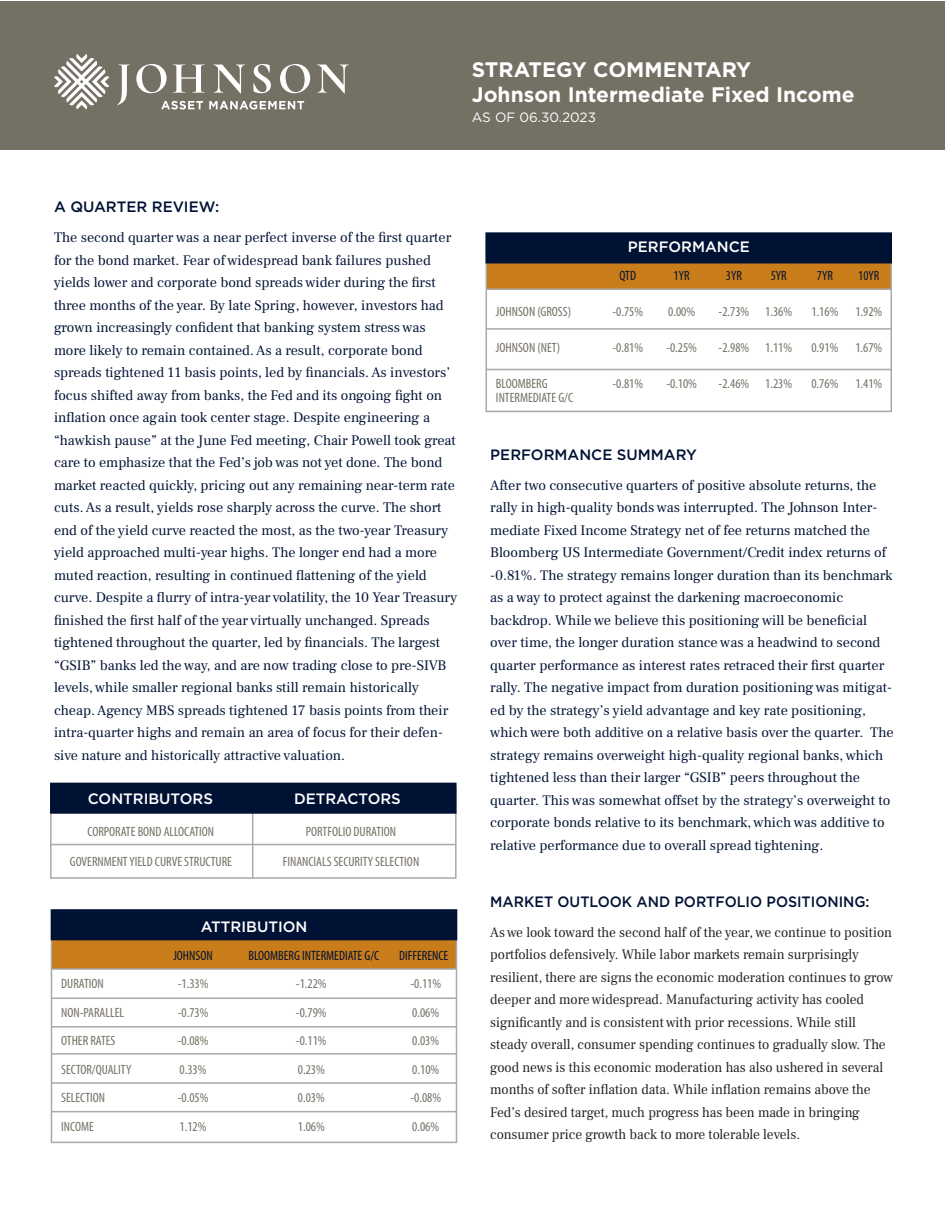
<style>
.page{position:relative;width:945px;height:1215px;background:#fff}
.page>*{position:absolute;margin:0;border:0;box-sizing:border-box;transform-origin:0 0}
.t1{font:700 21px/25.2px "Gotham";color:#fff}
.t2{font:500 15px "Gotham";color:#fff}
.t3{font:500 15px "Gotham";color:#001234;scale:.95 1}
.t4{font:500 15px "Gotham";color:#001234}
.t5{font:14.25px/22.5px "Frank Ruhl Libre";color:#001234}
.t6{font:14.25px/22.5px "Frank Ruhl Libre";color:#231f20;scale:.95 1}
.t7{font:condensed 13.5px "Myriad Pro";color:#747064}
.t8{font:condensed 13.5px "Myriad Pro";color:#001234}
.t9{font:13.5px "Gotham";color:#fff}
</style>
<div class="page">
<div style="left:0;top:2px;width:944px;height:148px;background:#747064"></div>
<svg style="left:117px;top:64px;width:13px;height:41px"></svg>
<svg style="left:136px;top:64px;width:31px;height:29px"></svg>
<svg style="left:173px;top:64px;width:32px;height:29px"></svg>
<svg style="left:213px;top:64px;width:32px;height:30px"></svg>
<svg style="left:253px;top:64px;width:18px;height:29px"></svg>
<svg style="left:280px;top:64px;width:30px;height:29px"></svg>
<svg style="left:317px;top:64px;width:32px;height:30px"></svg>
<svg style="left:54px;top:54px;width:55px;height:55px"></svg>
<svg style="left:161px;top:101px;width:42px;height:8px"></svg>
<svg style="left:209px;top:101px;width:95px;height:8px"></svg>
<div style="left:51px;top:940px;width:405px;height:29px;background:#c97c1a"></div>
<div style="left:51px;top:909px;width:406px;height:234px;border:2px solid #a8a9ad"></div>
<div style="left:51px;top:909px;width:406px;height:31px;background:#001234;border:2px solid #001234"></div>
<hr style="left:51px;top:997px;width:405px;height:2px;background:#a8a9ad">
<hr style="left:51px;top:1026px;width:405px;height:2px;background:#a8a9ad">
<hr style="left:51px;top:968px;width:405px;height:2px;background:#a8a9ad">
<hr style="left:52px;top:1082px;width:405px;height:2px;background:#a8a9ad">
<hr style="left:52px;top:1111px;width:405px;height:1px;background:#a8a9ad">
<hr style="left:51px;top:1053px;width:405px;height:2px;background:#a8a9ad">
<div style="left:486px;top:262px;width:405px;height:27px;background:#c97c1a"></div>
<div style="left:486px;top:232px;width:406px;height:180px;border:2px solid #a8a9ad"></div>
<div style="left:486px;top:232px;width:406px;height:32px;background:#001234;border:2px solid #001234"></div>
<hr style="left:486px;top:328px;width:405px;height:2px;background:#a8a9ad">
<hr style="left:486px;top:369px;width:405px;height:1px;background:#a8a9ad">
<hr style="left:486px;top:288px;width:405px;height:2px;background:#a8a9ad">
<hr style="left:252px;top:804px;width:1px;height:74px;background:#a8a9ad">
<div style="left:50px;top:788px;width:407px;height:91px;border:2px solid #a8a9ad"></div>
<div style="left:50px;top:783px;width:407px;height:31px;background:#001234;border:2px solid #001234"></div>
<hr style="left:50px;top:844px;width:405px;height:1px;background:#a8a9ad">
<h1 class="t1" style="left:472px;top:57px;width:384px">STRATEGY COMMENTARY<br>Johnson Intermediate Fixed Income</h1>
<p class="t9" style="left:472px;top:108px;width:126px">AS OF 06.30.2023</p>
<p class="t4" style="left:54px;top:197px;width:167px">A QUARTER REVIEW:</p>
<p class="t5" style="left:54px;top:226px;width:405px">The second quarter was a near perfect inverse of the first quarter for the bond market. Fear of widespread bank failures pushed yields lower and corporate bond spreads wider during the first three months of the year. By late Spring, however, investors had grown increasingly confident that banking system stress was more likely to remain contained. As a result, corporate bond spreads tightened 11 basis points, led by financials. As investors’ focus shifted away from banks, the Fed and its ongoing fight on inflation once again took center stage. Despite engineering a “hawkish pause” at the June Fed meeting, Chair Powell took great care to emphasize that the Fed’s job was not yet done. The bond market reacted quickly, pricing out any remaining near-term rate cuts. As a result, yields rose sharply across the curve. The short end of the yield curve reacted the most, as the two-year Treasury yield approached multi-year highs. The longer end had a more muted reaction, resulting in continued flattening of the yield curve. Despite a flurry of intra-year volatility, the 10 Year Treasury finished the first half of the year virtually unchanged. Spreads tightened throughout the quarter, led by financials. The largest “GSIB” banks led the way, and are now trading close to pre-SIVB levels, while smaller regional banks still remain historically cheap. Agency MBS spreads tightened 17 basis points from their intra-quarter highs and remain an area of focus for their defen&shy;sive nature and historically attractive valuation.</p>
<p class="t2" style="left:88px;top:789px;width:127px">CONTRIBUTORS</p>
<p class="t2" style="left:294px;top:789px;width:108px">DETRACTORS</p>
<p class="t7" style="left:88px;top:824px;width:128px">CORPORATE BOND ALLOCATION</p>
<p class="t7" style="left:306px;top:824px;width:92px">PORTFOLIO DURATION</p>
<p class="t7" style="left:70px;top:854px;width:164px">GOVERNMENT YIELD CURVE STRUCTURE</p>
<p class="t7" style="left:283px;top:854px;width:138px">FINANCIALS SECURITY SELECTION</p>
<p class="t2" style="left:201px;top:916px;width:108px">ATTRIBUTION</p>
<p class="t8" style="left:173px;top:947px;width:41px">JOHNSON</p>
<p class="t8" style="left:248px;top:947px;width:132px">BLOOMBERG INTERMEDIATE G/C</p>
<p class="t8" style="left:399px;top:947px;width:51px">DIFFERENCE</p>
<p class="t7" style="left:61px;top:976px;width:44px">DURATION</p>
<p class="t7" style="left:178px;top:976px;width:32px">-1.33%</p>
<p class="t7" style="left:296px;top:976px;width:32px">-1.22%</p>
<p class="t7" style="left:410px;top:976px;width:32px">-0.11%</p>
<p class="t7" style="left:61px;top:1004px;width:65px">NON-PARALLEL</p>
<p class="t7" style="left:178px;top:1004px;width:32px">-0.73%</p>
<p class="t7" style="left:296px;top:1004px;width:32px">-0.79%</p>
<p class="t7" style="left:412px;top:1004px;width:28px">0.06%</p>
<p class="t7" style="left:61px;top:1033px;width:56px">OTHER RATES</p>
<p class="t7" style="left:178px;top:1033px;width:32px">-0.08%</p>
<p class="t7" style="left:296px;top:1033px;width:32px">-0.11%</p>
<p class="t7" style="left:412px;top:1033px;width:28px">0.03%</p>
<p class="t7" style="left:61px;top:1061px;width:72px">SECTOR/QUALITY</p>
<p class="t7" style="left:180px;top:1061px;width:28px">0.33%</p>
<p class="t7" style="left:298px;top:1061px;width:28px">0.23%</p>
<p class="t7" style="left:412px;top:1061px;width:28px">0.10%</p>
<p class="t7" style="left:61px;top:1090px;width:45px">SELECTION</p>
<p class="t7" style="left:178px;top:1090px;width:32px">-0.05%</p>
<p class="t7" style="left:298px;top:1090px;width:28px">0.03%</p>
<p class="t7" style="left:410px;top:1090px;width:32px">-0.08%</p>
<p class="t7" style="left:61px;top:1118px;width:34px">INCOME</p>
<p class="t7" style="left:180px;top:1118px;width:28px">1.12%</p>
<p class="t7" style="left:298px;top:1118px;width:28px">1.06%</p>
<p class="t7" style="left:412px;top:1118px;width:28px">0.06%</p>
<p class="t2" style="left:628px;top:237px;width:124px">PERFORMANCE</p>
<p class="t8" style="left:620px;top:267px;width:18px">QTD</p>
<p class="t8" style="left:674px;top:267px;width:18px">1YR</p>
<p class="t8" style="left:726px;top:267px;width:18px">3YR</p>
<p class="t8" style="left:771px;top:267px;width:18px">5YR</p>
<p class="t8" style="left:817px;top:267px;width:18px">7YR</p>
<p class="t8" style="left:858px;top:267px;width:23px">10YR</p>
<p class="t7" style="left:496px;top:303px;width:77px">JOHNSON (GROSS)</p>
<p class="t7" style="left:613px;top:303px;width:32px">-0.75%</p>
<p class="t7" style="left:668px;top:303px;width:28px">0.00%</p>
<p class="t7" style="left:719px;top:303px;width:75px">-2.73% 1.36%</p>
<p class="t7" style="left:811px;top:303px;width:28px">1.16%</p>
<p class="t7" style="left:855px;top:303px;width:28px">1.92%</p>
<p class="t7" style="left:496px;top:339px;width:66px">JOHNSON (NET)</p>
<p class="t7" style="left:613px;top:339px;width:32px">-0.81%</p>
<p class="t7" style="left:666px;top:339px;width:32px">-0.25%</p>
<p class="t7" style="left:719px;top:339px;width:75px">-2.98% 1.11%</p>
<p class="t7" style="left:811px;top:339px;width:28px">0.91%</p>
<p class="t7" style="left:855px;top:339px;width:28px">1.67%</p>
<p class="t7" style="left:496px;top:375px;width:53px">BLOOMBERG</p>
<p class="t7" style="left:613px;top:375px;width:32px">-0.81%</p>
<p class="t7" style="left:666px;top:375px;width:32px">-0.10%</p>
<p class="t7" style="left:719px;top:375px;width:75px">-2.46% 1.23%</p>
<p class="t7" style="left:811px;top:375px;width:28px">0.76%</p>
<p class="t7" style="left:855px;top:375px;width:28px">1.41%</p>
<p class="t7" style="left:496px;top:389px;width:79px">INTERMEDIATE G/C</p>
<p class="t4" style="left:490px;top:445px;width:208px">PERFORMANCE SUMMARY</p>
<p class="t5" style="left:490px;top:474px;width:405px">After two consecutive quarters of positive absolute returns, the rally in high-quality bonds was interrupted. The Johnson Inter&shy;mediate Fixed Income Strategy net of fee returns matched the Bloomberg US Intermediate Government/Credit index returns of -0.81%. The strategy remains longer duration than its benchmark as a way to protect against the darkening macroeconomic backdrop. While we believe this positioning will be beneficial over time, the longer duration stance was a headwind to second quarter performance as interest rates retraced their first quarter rally. The negative impact from duration positioning was mitigat&shy;ed by the strategy’s yield advantage and key rate positioning, which were both additive on a relative basis over the quarter. The strategy remains overweight high-quality regional banks, which tightened less than their larger “GSIB” peers throughout the quarter. This was somewhat offset by the strategy’s overweight to corporate bonds relative to its benchmark, which was additive to relative performance due to overall spread tightening.</p>
<p class="t3" style="left:490px;top:892px;width:401px">MARKET OUTLOOK AND PORTFOLIO POSITIONING:</p>
<p class="t6" style="left:490px;top:921px;width:426px">As we look toward the second half of the year, we continue to position portfolios defensively. While labor markets remain surprisingly resilient, there are signs the economic moderation continues to grow deeper and more widespread. Manufacturing activity has cooled significantly and is consistent with prior recessions. While still steady overall, consumer spending continues to gradually slow. The good news is this economic moderation has also ushered in several months of softer inflation data. While inflation remains above the Fed’s desired target, much progress has been made in bringing consumer price growth back to more tolerable levels.</p>
</div>
